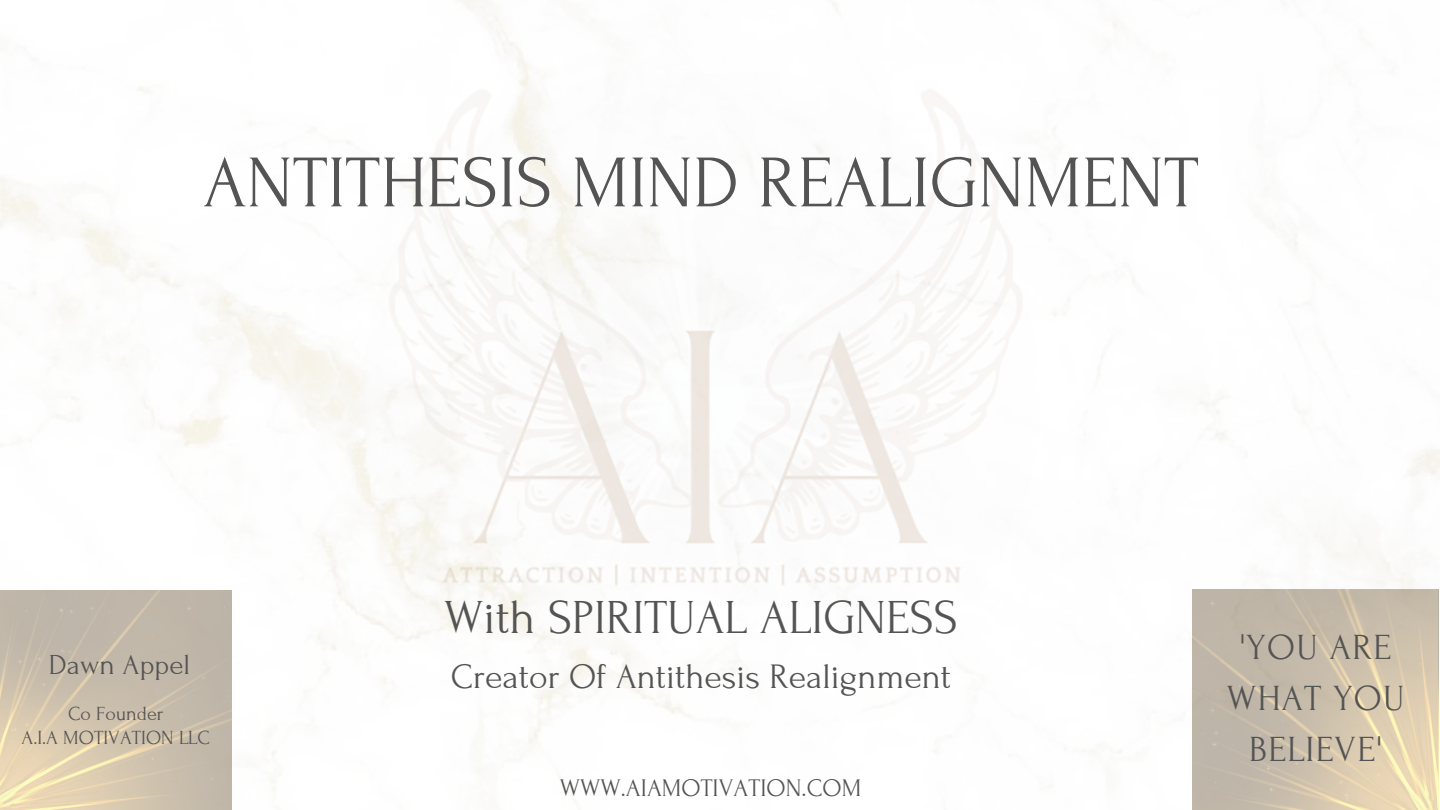
<style>
.page{position:relative;width:1440px;height:810px;background:#fff}
.page>*{position:absolute;margin:0;border:0;box-sizing:border-box;transform-origin:0 0}
.t1{font:73.9px "Forum";color:#545454}
.t2{font:48.8px "Forum";color:#545454}
.t3{font:36.8px "Forum";letter-spacing:.03em;color:#545454}
.t4{font:35.8px "Forum";color:#545454}
.t5{font:29px "Forum";color:#545454}
.t6{font:25.3px "Forum";color:#545454}
.t7{font:20px "Forum";color:#545454}
</style>
<div class="page">
<img style="left:298px;top:74px;width:805px;height:531px">
<p class="t1" style="left:203px;top:143px;width:997px">ANTITHESIS MIND REALIGNMENT</p>
<p class="t5" style="left:49px;top:649px;width:143px">Dawn Appel</p>
<p class="t7" style="left:68px;top:703px;width:97px">Co Founder</p>
<p class="t7" style="left:22px;top:726px;width:190px">A.I.A MOTIVATION LLC</p>
<p class="t2" style="left:444px;top:591px;width:515px">With SPIRITUAL ALIGNESS</p>
<p class="t4" style="left:451px;top:658px;width:502px">Creator Of Antithesis Realignment</p>
<p class="t6" style="left:560px;top:775px;width:303px">WWW.AIAMOTIVATION.COM</p>
<p class="t3" style="left:1240px;top:628px;width:153px">'YOU ARE</p>
<p class="t3" style="left:1227px;top:679px;width:179px">WHAT YOU</p>
<p class="t3" style="left:1249px;top:730px;width:134px">BELIEVE'</p>
</div>
